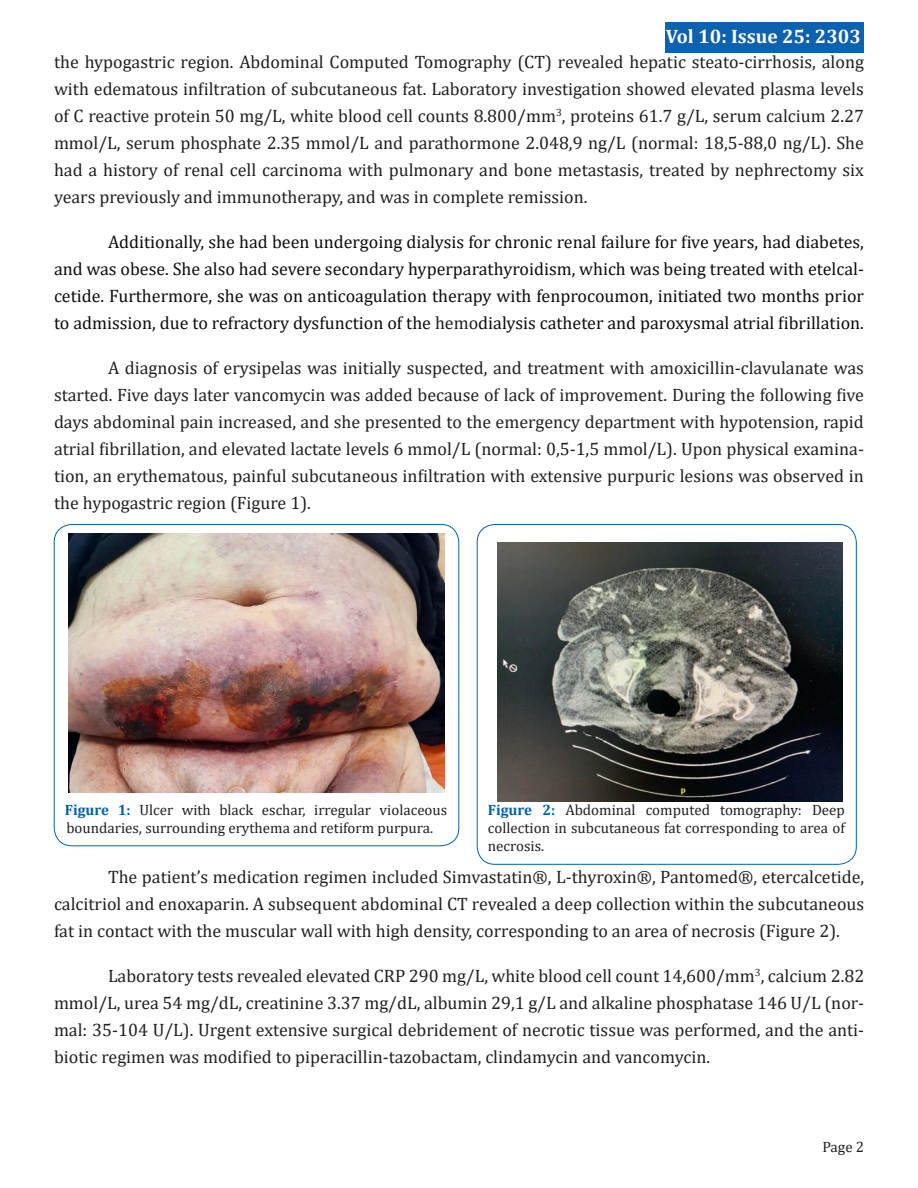
<style>
.page{position:relative;width:918px;height:1188px;background:#fff}
.page>*{position:absolute;margin:0;border:0;box-sizing:border-box;transform-origin:0 0}
.t1{font:700 19.5px "Cambria";color:#fff}
.Text_body{font:18px/27px "Cambria";color:#231f20;text-align:justify}
.Text_body-2{font:18px/27px "Cambria";color:#0d0d0d;text-align:justify}
.t2{font:15px/18px "Cambria";color:#231f20}
.s1{color:#231f20}
.s2{font-weight:700;color:#0061af}
</style>
<div class="page">
<div style="left:666px;top:22px;width:198px;height:30px;background:#0d61af"></div>
<div style="left:54px;top:524px;width:405px;height:322px;border:1px solid #0061af;border-radius:18px"></div>
<img style="left:69px;top:534px;width:375px;height:258px">
<div style="left:477px;top:524px;width:379px;height:340px;border:1px solid #0061af;border-radius:18px"></div>
<img style="left:497px;top:542px;width:345px;height:259px">
<p class="t1" style="left:666px;top:22px;width:196px">Vol 10: Issue 25: 2303</p>
<p class="Text_body" style="left:54px;top:48px;width:811px">the hypogastric region. Abdominal Computed Tomography (CT) revealed hepatic steato-cirrhosis, along with edematous infiltration of subcutaneous fat. Laboratory investigation showed elevated plasma levels of C reactive protein 50 mg/L, white blood cell counts 8.800/mm<sup>3</sup>, proteins 61.7 g/L, serum calcium 2.27 mmol/L, serum phosphate 2.35 mmol/L and parathormone 2.048,9 ng/L (normal: 18,5-88,0 ng/L). She had a history of renal cell carcinoma with pulmonary and bone metastasis, treated by nephrectomy six years previously and immunotherapy, and was in complete remission.</p>
<p class="Text_body-2" style="left:54px;top:228px;width:812px;text-indent:54px">Additionally, she had been undergoing dialysis for chronic renal failure for five years, had diabetes, and was obese. She also had severe secondary hyperparathyroidism, which was being treated with etelcal&shy;cetide. Furthermore, she was on anticoagulation therapy with fenprocoumon, initiated two months prior to admission, due to refractory dysfunction of the <span class="s1">hemo</span>dialysis catheter and paroxysmal atrial fibrillation.</p>
<p class="Text_body" style="left:54px;top:354px;width:811px;text-indent:54px">A diagnosis of erysipelas was initially suspected, and treatment with amoxicillin-clavulanate was started. Five days later vancomycin was added because of lack of improvement. During the following five days abdominal pain increased, and she presented to the emergency department with hypotension, rapid atrial fibrillation, and elevated lactate levels 6 mmol/L (normal: 0,5-1,5 mmol/L). Upon physical examina&shy;tion, an erythematous, painful subcutaneous infiltration with extensive purpuric lesions was observed in the hypogastric region (Figure 1).</p>
<p class="t2" style="left:65px;top:801px;width:384px"><span class="s2">Figure 1:</span> Ulcer with black eschar, irregular violaceous boundaries, surrounding erythema and retiform purpura.</p>
<p class="t2" style="left:488px;top:801px;width:359px;text-align:justify"><span class="s2">Figure 2:</span> Abdominal computed tomography: Deep collection in subcutaneous fat corresponding to area of necrosis.</p>
<p class="Text_body" style="left:54px;top:863px;width:812px;text-indent:54px">The patient’s medication regimen included Simvastatin®, L-thyroxin®, Pantomed®, etercalcetide, calcitriol and enoxaparin. A subsequent abdominal CT revealed a deep collection within the subcutaneous fat in contact with the muscular wall with high density, corresponding to an area of necrosis (Figure 2).</p>
<p class="Text_body" style="left:54px;top:962px;width:812px;text-indent:54px">Laboratory tests revealed elevated CRP 290 mg/L, white blood cell count 14,600/mm<sup>3</sup>, calcium 2.82 mmol/L, urea 54 mg/dL, creatinine 3.37 mg/dL, albumin 29,1 g/L and alkaline phosphatase 146 U/L (nor&shy;mal: 35-104 U/L). Urgent extensive surgical debridement of necrotic tissue was performed, and the anti&shy;biotic regimen was modified to piperacillin-tazobactam, clindamycin and vancomycin.</p>
<p class="t2" style="left:822px;top:1138px;width:43px">Page 2</p>
</div>
